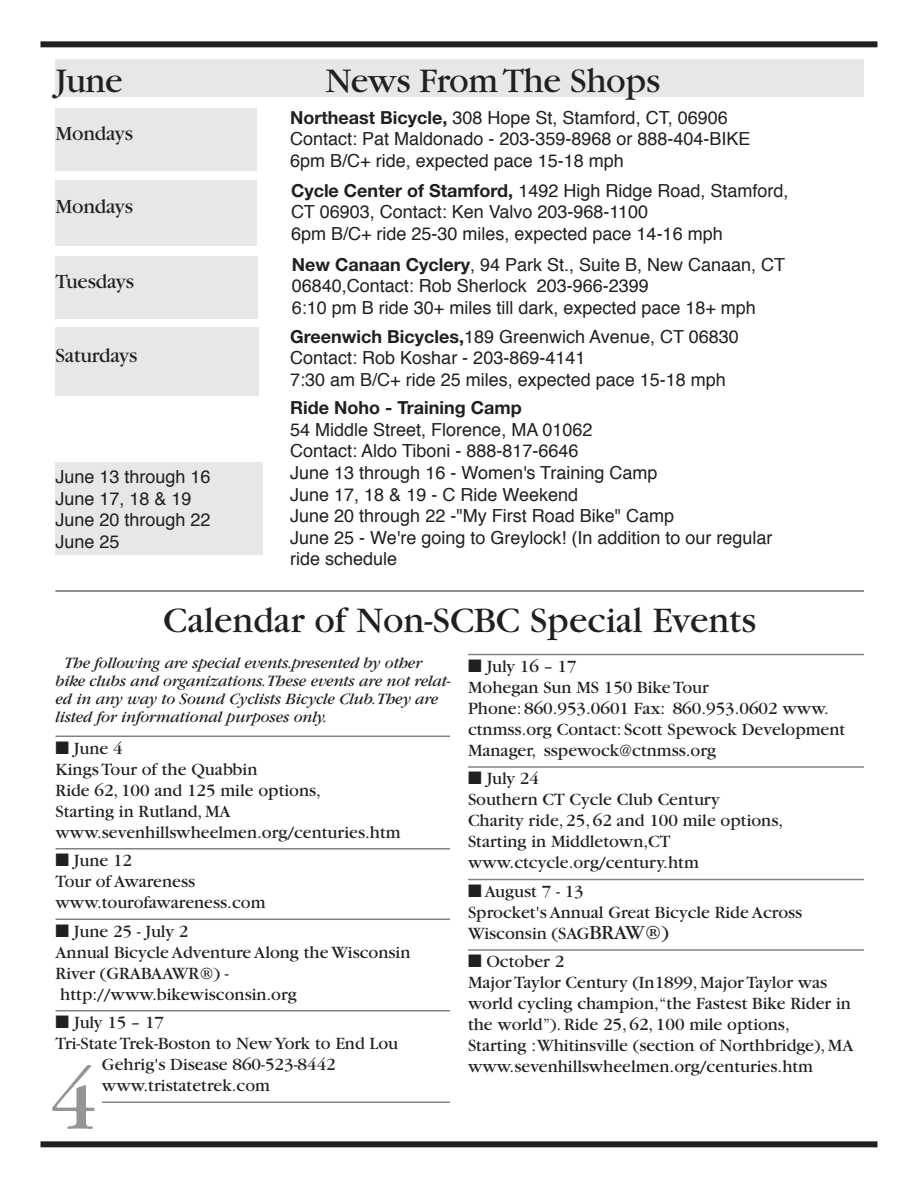
<style>
.page{position:relative;width:918px;height:1188px;background:#fff}
.page>*{position:absolute;margin:0;border:0;box-sizing:border-box;transform-origin:0 0}
.t1{font:90px "Garamond";color:#939598}
.t2{font:37.5px "Garamond";color:#231f20}
.t3{font:36px "Garamond";letter-spacing:-.01em;color:#231f20}
.t4{font:21px "Garamond";letter-spacing:-.01em;color:#231f20}
.t5{font:18px/21px "Garamond";color:#231f20}
.t6{font:18px/21.6px "Helvetica";color:#231f20}
.t7{font:700 18px "Helvetica Neue LT Std";color:#231f20}
.t8{font:italic 16.5px/18px "Garamond";letter-spacing:-.01em;color:#231f20}
.s1{font-family:"Helvetica Neue LT Std";font-weight:700}
.s2{font-size:21px}
</style>
<div class="page">
<hr style="left:56px;top:736px;width:394px;height:1px;background:#808285">
<hr style="left:56px;top:848px;width:394px;height:2px;background:#808285">
<hr style="left:56px;top:919px;width:394px;height:1px;background:#808285">
<hr style="left:56px;top:1010px;width:394px;height:2px;background:#808285">
<hr style="left:102px;top:1102px;width:348px;height:1px;background:#808285">
<div style="left:40px;top:1141px;width:837px;height:6px;background:#231f20"></div>
<div style="left:40px;top:41px;width:837px;height:6px;background:#231f20"></div>
<div style="left:55px;top:108px;width:201px;height:62px;background:#e6e7e9"></div>
<div style="left:55px;top:59px;width:809px;height:38px;background:#e6e7e9"></div>
<div style="left:55px;top:180px;width:201px;height:65px;background:#e6e7e9"></div>
<div style="left:55px;top:328px;width:204px;height:68px;background:#e6e7e9"></div>
<div style="left:55px;top:463px;width:207px;height:92px;background:#e6e7e9"></div>
<hr style="left:468px;top:654px;width:396px;height:1px;background:#808285">
<hr style="left:468px;top:766px;width:396px;height:2px;background:#808285">
<hr style="left:468px;top:879px;width:396px;height:1px;background:#808285">
<hr style="left:468px;top:949px;width:396px;height:2px;background:#808285">
<hr style="left:55px;top:591px;width:809px;height:1px;background:#231f20">
<div style="left:55px;top:256px;width:203px;height:63px;background:#e6e7e9"></div>
<h3 class="t3" style="left:55px;top:62px;width:69px">June</h3>
<h3 class="t3" style="left:325px;top:62px;width:336px">News From The Shops</h3>
<p class="t4" style="left:55px;top:122px;width:79px">Mondays</p>
<p class="t4" style="left:55px;top:196px;width:79px">Mondays</p>
<p class="t4" style="left:55px;top:270px;width:80px">Tuesdays</p>
<p class="t4" style="left:55px;top:345px;width:83px">Saturdays</p>
<p class="t6" style="left:55px;top:467px;width:157px">June 13 through 16<br>June 17, 18 &amp; 19<br>June 20 through 22<br>June 25</p>
<p class="t6" style="left:290px;top:107px;width:462px"><span class="s1">Northeast Bicycle,</span> 308 Hope St, Stamford, CT, 06906<br>Contact: Pat Maldonado - 203-359-8968 or 888-404-BIKE<br>6pm B/C+ ride, expected pace 15-18 mph</p>
<p class="t6" style="left:291px;top:180px;width:499px"><span class="s1">Cycle Center of Stamford,</span> 1492 High Ridge Road, Stamford,<br>CT 06903, Contact: Ken Valvo 203-968-1100<br>6pm B/C+ ride 25-30 miles, expected pace 14-16 mph</p>
<p class="t6" style="left:292px;top:254px;width:495px"><span class="s1">New Canaan Cyclery</span>, 94 Park St., Suite B, New Canaan, CT<br>06840,Contact: Rob Sherlock 203-966-2399<br>6:10 pm B ride 30+ miles till dark, expected pace 18+ mph</p>
<p class="t6" style="left:290px;top:326px;width:450px"><span class="s1">Greenwich Bicycles,</span>189 Greenwich Avenue, CT 06830<br>Contact: Rob Koshar - 203-869-4141<br>7:30 am B/C+ ride 25 miles, expected pace 15-18 mph</p>
<p class="t7" style="left:290px;top:397px;width:233px">Ride Noho - Training Camp</p>
<p class="t6" style="left:290px;top:419px;width:484px">54 Middle Street, Florence, MA 01062<br>Contact: Aldo Tiboni - 888-817-6646<br>June 13 through 16 - Women's Training Camp<br>June 17, 18 &amp; 19 - C Ride Weekend<br>June 20 through 22 -"My First Road Bike" Camp<br>June 25 - We're going to Greylock! (In addition to our regular ride schedule</p>
<h2 class="t2" style="left:163px;top:601px;width:594px">Calendar of Non-SCBC Special Events</h2>
<p class="t8" style="left:55px;top:654px;width:397px;text-indent:9px">The following are special events.presented by other bike clubs and organizations.These events are not relat&shy;ed in any way to Sound Cyclists Bicycle Club. They are listed for informational purposes only.</p>
<p class="t5" style="left:468px;top:656px;width:379px">■ July 16 – 17<br>Mohegan Sun MS 150 Bike Tour<br>Phone: 860.953.0601 Fax: 860.953.0602 www. ctnmss.org Contact: Scott Spewock Development<br>Manager, sspewock@ctnmss.org</p>
<p class="t5" style="left:468px;top:768px;width:317px">■ July 24<br>Southern CT Cycle Club Century<br>Charity ride, 25, 62 and 100 mile options,<br>Starting in Middletown,CT www.ctcycle.org/century.htm</p>
<p class="t5" style="left:468px;top:881px;width:336px">■ August 7 - 13<br>Sprocket's Annual Great Bicycle Ride Across<br>Wisconsin (SAG<span class="s2">BRAW®)</span></p>
<p class="t5" style="left:468px;top:951px;width:387px">■ October 2<br>Major Taylor Century (In1899, Major Taylor was world cycling champion,“the Fastest Bike Rider in the world”). Ride 25, 62, 100 mile options,<br>Starting :Whitinsville (section of Northbridge), MA www.sevenhillswheelmen.org/centuries.htm</p>
<p class="t5" style="left:56px;top:738px;width:347px">■ June 4<br>Kings Tour of the Quabbin<br>Ride 62, 100 and 125 mile options,<br>Starting in Rutland, MA www.sevenhillswheelmen.org/centuries.htm</p>
<p class="t5" style="left:56px;top:850px;width:212px">■ June 12<br>Tour of Awareness www.tourofawareness.com</p>
<p class="t5" style="left:56px;top:921px;width:356px">■ June 25 - July 2<br>Annual Bicycle Adventure Along the Wisconsin<br>River (GRABAAWR®) - http://www.bikewisconsin.org</p>
<p class="t5" style="left:56px;top:1012px;width:110px">■ July 15 – 17</p>
<p class="t5" style="left:56px;top:1033px;width:344px">Tri-State Trek-Boston to New York to End Lou</p>
<p class="t5" style="left:102px;top:1054px;width:235px">Gehrig's Disease 860-523-8442</p>
<p class="t5" style="left:102px;top:1075px;width:170px">www.tristatetrek.com</p>
<h1 class="t1" style="left:50px;top:1053px;width:49px">4</h1>
</div>
